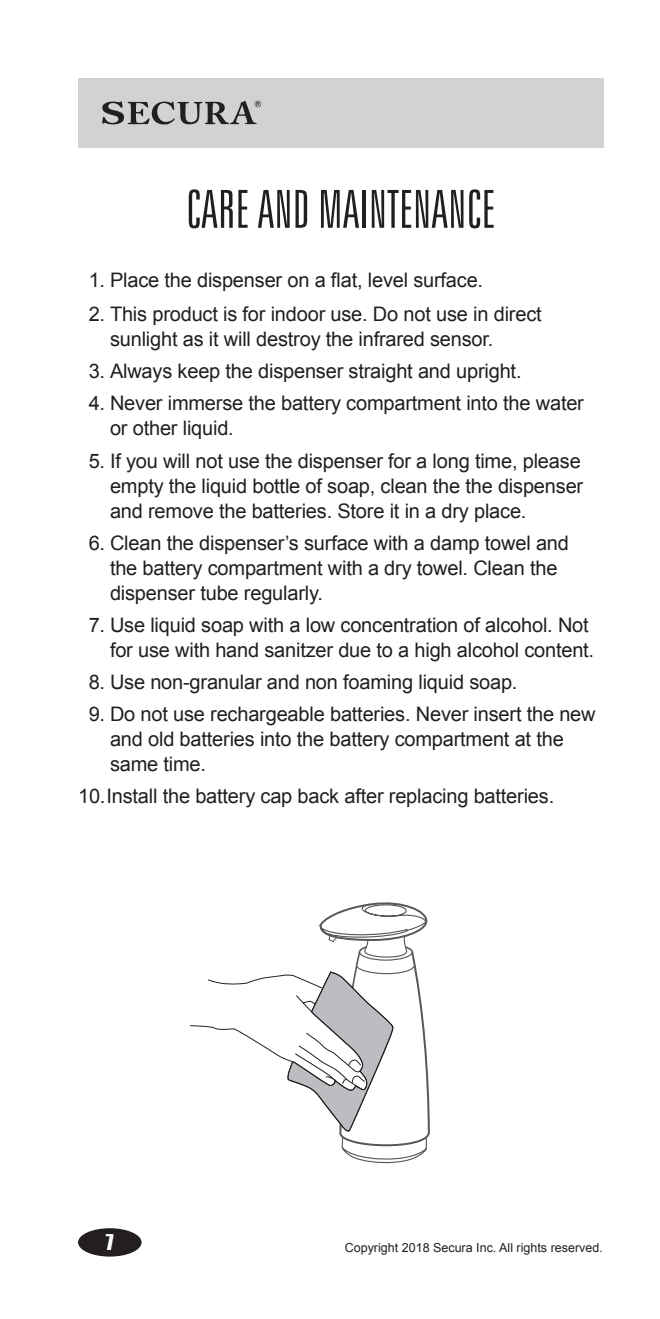
<style>
.page{position:relative;width:660px;height:1319px;background:#fff}
.page>*{position:absolute;margin:0;border:0;box-sizing:border-box;transform-origin:0 0}
.t1{font:300 extra-condensed 52.5px "Zurich BT";color:#231f20}
.t2{font:20px/25px "Arial";letter-spacing:-.01em;color:#231f20}
.t3{font:20px "Impact";color:#fff}
.t4{font:12.5px "Arial";color:#231f20}
</style>
<div class="page">
<svg style="left:190px;top:902px;width:240px;height:262px"></svg>
<div style="left:78px;top:78px;width:524px;height:69px;background:#d1d2d4"></div>
<svg style="left:102px;top:100px;width:158px;height:25px"></svg>
<div style="left:78px;top:1227px;width:63px;height:29px;background:#231f20;border-radius:50%"></div>
<h1 class="t1" style="left:186px;top:180px;width:310px">CARE AND MAINTENANCE</h1>
<p class="t2" style="left:89px;top:267px;width:395px">1. Place the dispenser on a flat, level surface.</p>
<p class="t2" style="left:110px;top:302px;width:433px;text-indent:-21px">2. This product is for indoor use. Do not use in direct sunlight as it will destroy the infrared sensor.</p>
<p class="t2" style="left:89px;top:359px;width:434px">3. Always keep the dispenser straight and upright.</p>
<p class="t2" style="left:110px;top:391px;width:475px;text-indent:-21px">4. Never immerse the battery compartment into the water or other liquid.</p>
<p class="t2" style="left:110px;top:448px;width:474px;text-indent:-21px">5. If you will not use the dispenser for a long time, please empty the liquid bottle of soap, clean the the dispenser and remove the batteries. Store it in a dry place.</p>
<p class="t2" style="left:110px;top:530px;width:460px;text-indent:-21px">6. Clean the dispenser’s surface with a damp towel and the battery compartment with a dry towel. Clean the dispenser tube regularly.</p>
<p class="t2" style="left:89px;top:612px;width:506px;text-align:right">7. Use liquid soap with a low concentration of alcohol. Not for use with hand sanitzer due to a high alcohol content.</p>
<p class="t2" style="left:89px;top:669px;width:430px">8. Use non-granular and non foaming liquid soap.</p>
<p class="t2" style="left:110px;top:701px;width:486px;text-indent:-21px">9. Do not use rechargeable batteries. Never insert the new and old batteries into the battery compartment at the same time.</p>
<p class="t2" style="left:78px;top:783px;width:477px">10.Install the battery cap back after replacing batteries.</p>
<p class="t3" style="left:106px;top:1225px;width:9px">7</p>
<p class="t4" style="left:344px;top:1238px;width:259px">Copyright 2018 Secura Inc. All rights reserved.</p>
</div>
